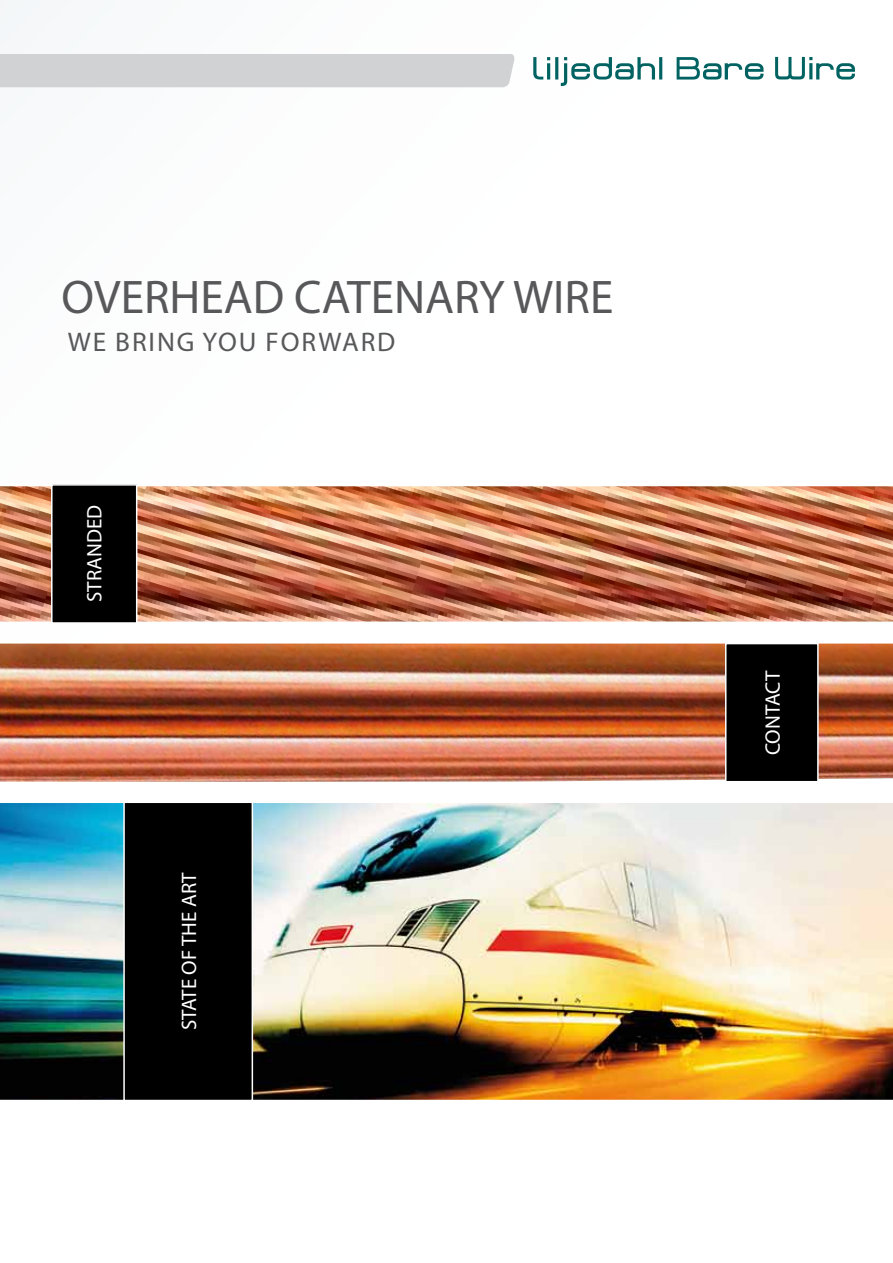
<style>
.page{position:relative;width:893px;height:1263px;background:#fff}
.page>*{position:absolute;margin:0;border:0;box-sizing:border-box;transform-origin:0 0}
.t1{font:47.4px "Myriad Pro";color:#58585a}
.t2{font:27px "Myriad Pro";letter-spacing:.07em;color:#58585a}
.t3{font:21px "Myriad Pro";color:#fff}
</style>
<div class="page">
<img style="left:0;top:486px;width:893px;height:136px">
<svg style="left:533px;top:57px;width:129px;height:28px"></svg>
<svg style="left:677px;top:57px;width:86px;height:23px"></svg>
<svg style="left:775px;top:57px;width:80px;height:23px"></svg>
<img style="left:0;top:803px;width:893px;height:297px">
<img style="left:0;top:643px;width:893px;height:139px">
<div style="left:52px;top:485px;width:85px;height:138px;background:#000"></div>
<div style="left:51px;top:484px;width:86px;height:140px;border:2px solid #fff"></div>
<div style="left:124px;top:802px;width:128px;height:298px;background:#000"></div>
<div style="left:123px;top:801px;width:130px;height:300px;border:2px solid #fff"></div>
<div style="left:726px;top:643px;width:92px;height:139px;background:#000"></div>
<div style="left:725px;top:643px;width:94px;height:139px;border:2px solid #fff"></div>
<div style="left:0;top:54px;width:515px;height:33px;background:#d1d2d4"></div>
<h1 class="t1" style="left:62px;top:268px;width:553px">OVERHEAD CATENARY WIRE</h1>
<p class="t2" style="left:68px;top:325px;width:329px">WE BRING YOU FORWARD</p>
<p class="t3" style="left:82px;top:602px;width:99px;rotate:-90deg">STRANDED</p>
<p class="t3" style="left:176px;top:1030px;width:159px;rotate:-90deg">STATE OF THE ART</p>
<p class="t3" style="left:760px;top:755px;width:86px;rotate:-90deg">CONTACT</p>
</div>
